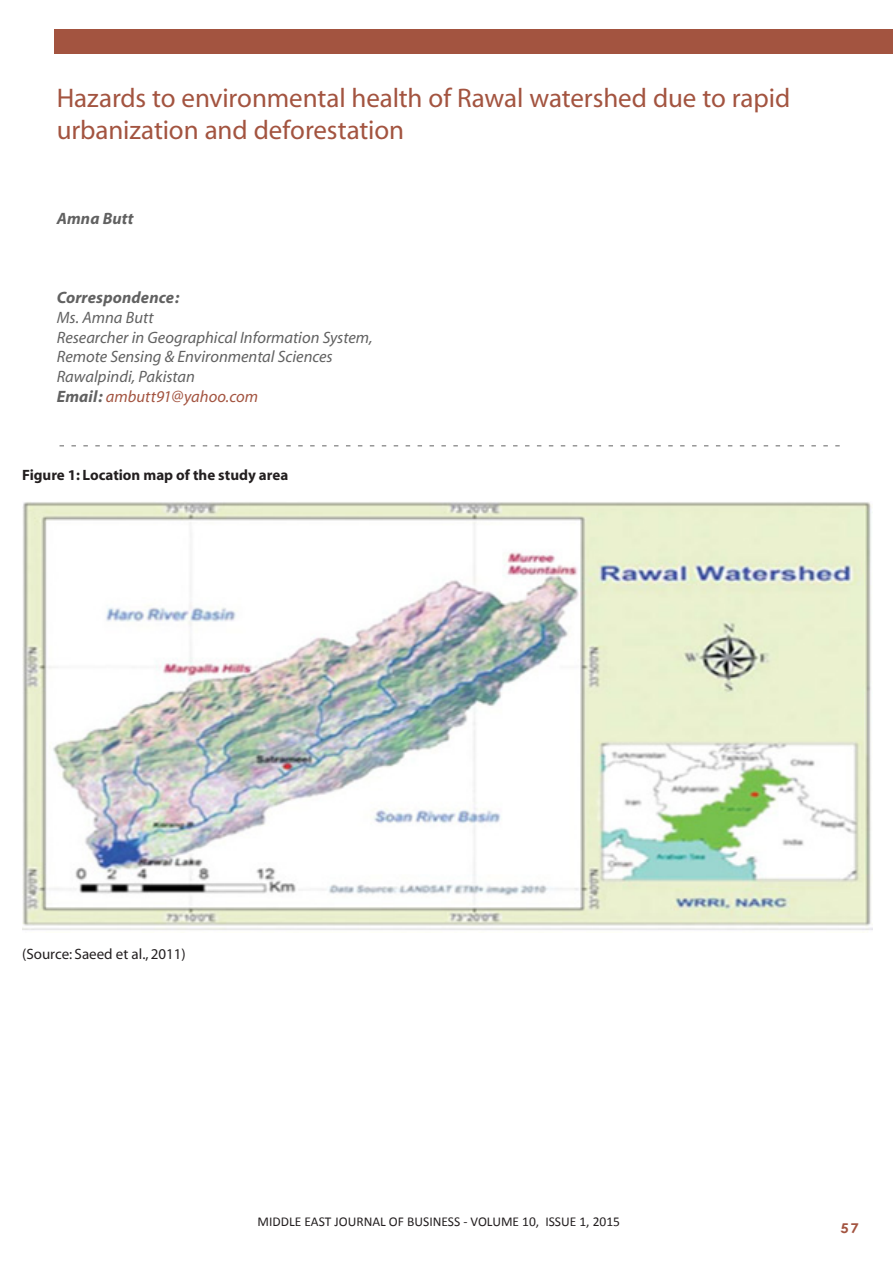
<style>
.page{position:relative;width:893px;height:1263px;background:#fff}
.page>*{position:absolute;margin:0;border:0;box-sizing:border-box;transform-origin:0 0}
.t1{font:27px/32.4px "Myriad";letter-spacing:-.005em;color:#a35440}
.t2{font:italic 16.5px "Myriad";color:#616161}
.t3{font:italic 16.5px "Myriad";letter-spacing:.005em;color:#a35440}
.t4{font:italic 700 16.5px "Myriad";letter-spacing:.01em;color:#616161}
.t5{font:700 15px "Myriad";color:#231f20}
.t6{font:15px "Myriad";color:#231f20}
.t7{font:13.5px "Calibri";color:#231f20}
.t8{font:700 13.5px "Century Gothic";color:#a35440;scale:1.1 1}
.t9{font:12px "Myriad";color:#231f20}
.t10{font:10.5px "Myriad";letter-spacing:.1em;color:#231f20;scale:1.1 1}
.s1{font-weight:700;color:#616161}
.s2{font-family:"Century Gothic";font-weight:700}
</style>
<div class="page">
<div style="left:54px;top:30px;width:839px;height:24px;background:#a35440"></div>
<svg style="left:60px;top:446px;width:780px;height:1px"></svg>
<img style="left:22px;top:502px;width:851px;height:428px">
<p class="t1" style="left:57px;top:83px;width:735px">Hazards to environmental health of Rawal watershed due to rapid urbanization and deforestation</p>
<p class="t4" style="left:57px;top:210px;width:79px">Amna Butt</p>
<p class="t4" style="left:57px;top:289px;width:124px">Correspondence:</p>
<p class="t2" style="left:57px;top:309px;width:98px">Ms. Amna Butt</p>
<p class="t2" style="left:57px;top:329px;width:318px">Researcher in Geographical Information System,</p>
<p class="t2" style="left:57px;top:349px;width:278px">Remote Sensing &amp; Environmental Sciences</p>
<p class="t2" style="left:57px;top:368px;width:140px">Rawalpindi, Pakistan</p>
<p class="t3" style="left:57px;top:388px;width:203px"><span class="s1">Email:</span> ambutt91@yahoo.com</p>
<p class="t5" style="left:22px;top:468px;width:268px">Figure 1: Location map of the study area</p>
<p class="t6" style="left:22px;top:946px;width:165px">(Source: Saeed et al., 2011)</p>
<p class="t9" style="left:304px;top:1215px;width:288px">MIDDLE EAST JOURNAL OF BUSINESS - VOLUME 7 ISSUE 4</p>
<p class="t7" style="left:258px;top:1213px;width:364px">MIDDLE EAST JOURNAL OF BUSINESS - VOLUME 10, ISSUE 1, 2015</p>
<p class="t10" style="left:277px;top:1223px;width:310px">MIDDLE EAST JOURNAL OF Business <span class="s2">•</span> VOLUME 4, ISSUE 1</p>
<p class="t8" style="left:840px;top:1218px;width:18px">57</p>
</div>
